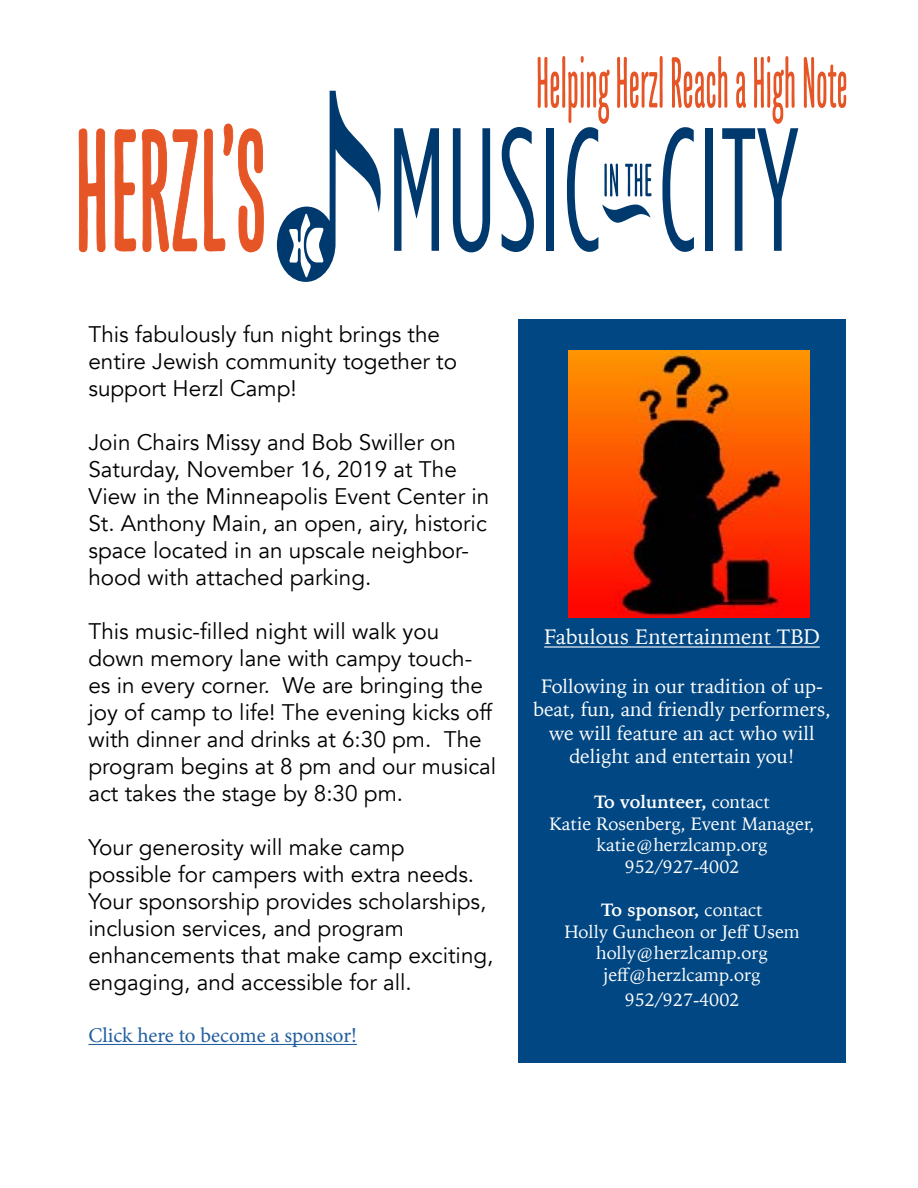
<style>
.page{position:relative;width:918px;height:1188px;background:#fff}
.page>*{position:absolute;margin:0;border:0;box-sizing:border-box;transform-origin:0 0}
.t1{font:22.5px/27px "Avenir";color:#000}
.t2{font:21px "Minion Pro";letter-spacing:-.005em;color:#215e9e}
.t3{font:21px "Iowan Old Style";color:#fff}
.t4{font:19.5px/23.4px "Iowan Old Style";color:#fff;text-align:center}
.t5{font:18px/21.6px "Iowan Old Style";color:#fff;text-align:center}
.s1{font-weight:700}
</style>
<div class="page">
<hr style="left:88px;top:1044px;width:269px;height:1px;background:#215e9e">
<div style="left:518px;top:320px;width:328px;height:743px;background:#004783"></div>
<hr style="left:544px;top:646px;width:276px;height:2px;background:#fff">
<svg style="left:79px;top:128px;width:27px;height:125px"></svg>
<svg style="left:114px;top:123px;width:150px;height:130px"></svg>
<svg style="left:394px;top:128px;width:45px;height:123px"></svg>
<svg style="left:453px;top:128px;width:37px;height:124px"></svg>
<svg style="left:277px;top:91px;width:104px;height:191px"></svg>
<svg style="left:502px;top:56px;width:296px;height:196px"></svg>
<svg style="left:804px;top:57px;width:42px;height:51px"></svg>
<img style="left:568px;top:350px;width:242px;height:268px">
<p class="t1" style="left:88px;top:321px;width:370px">This fabulously fun night brings the entire Jewish community together to support Herzl Camp!</p>
<p class="t1" style="left:88px;top:429px;width:402px">Join Chairs Missy and Bob Swiller on Saturday, November 16, 2019 at The View in the Minneapolis Event Center in St. Anthony Main, an open, airy, historic space located in an upscale neighbor&shy;hood with attached parking.</p>
<p class="t1" style="left:88px;top:618px;width:409px">This music-filled night will walk you down memory lane with campy touch&shy;es in every corner. We are bringing the joy of camp to life! The evening kicks off with dinner and drinks at 6:30 pm. The program begins at 8 pm and our musical act takes the stage by 8:30 pm.</p>
<p class="t1" style="left:88px;top:834px;width:407px">Your generosity will make camp possible for campers with extra needs.<br>Your sponsorship provides scholarships, inclusion services, and program enhancements that make camp exciting, engaging, and accessible for all.</p>
<p class="t2" style="left:88px;top:1022px;width:270px">Click here to become a sponsor!</p>
<p class="t3" style="left:544px;top:618px;width:277px">Fabulous Entertainment TBD</p>
<p class="t4" style="left:533px;top:674px;width:299px">Following in our tradition of up&shy;beat, fun, and friendly performers, we will feature an act who will delight and entertain you!</p>
<p class="t5" style="left:550px;top:790px;width:267px"><span class="s1">To volunteer,</span> contact<br>Katie Rosenberg, Event Manager, katie@herzlcamp.org<br>952/927-4002</p>
<p class="t5" style="left:564px;top:898px;width:237px"><span class="s1">To sponsor,</span> contact<br>Holly Guncheon or Jeff Usem holly@herzlcamp.org jeff@herzlcamp.org</p>
<p class="t5" style="left:625px;top:988px;width:116px">952/927-4002</p>
</div>
